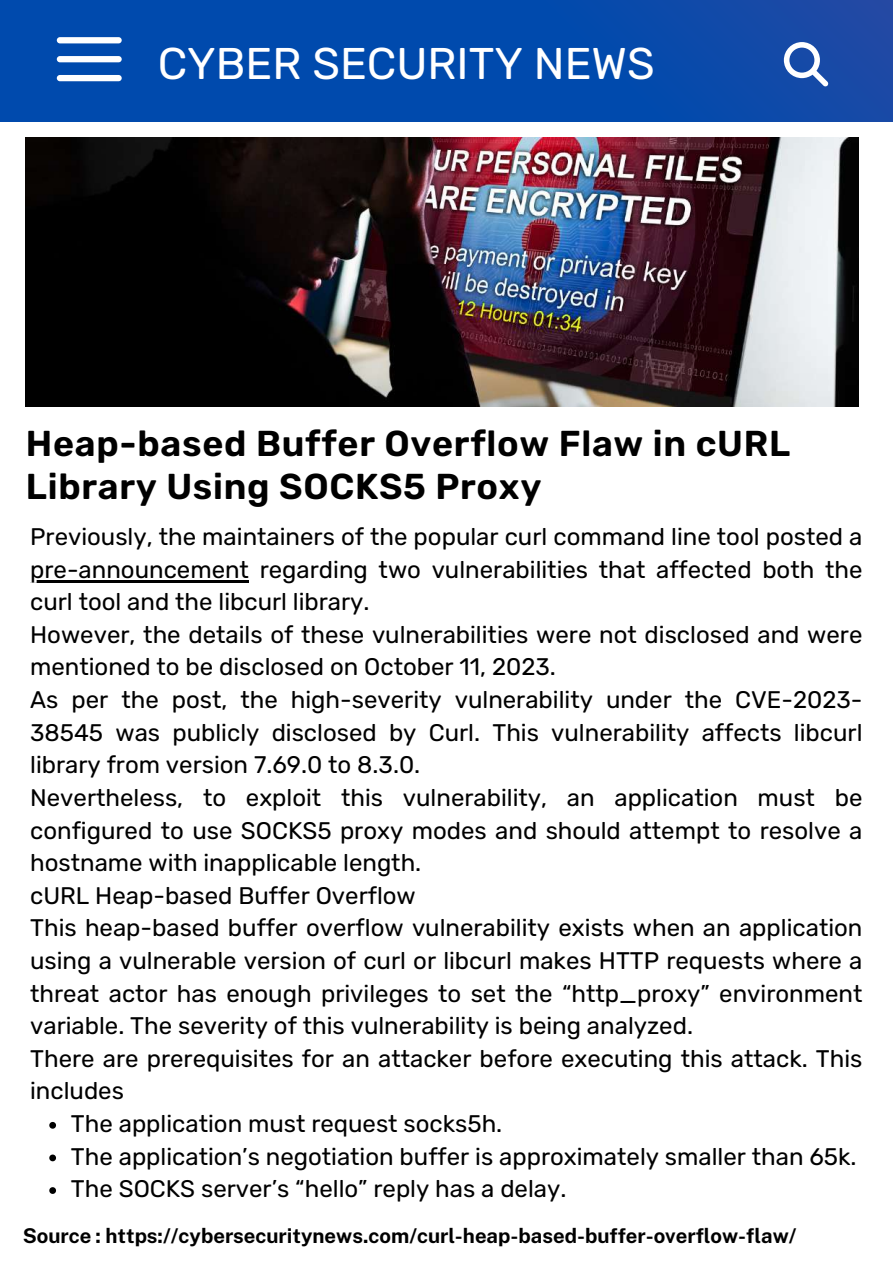
<style>
.page{position:relative;width:893px;height:1264px;background:#fff}
.page>*{position:absolute;margin:0;border:0;box-sizing:border-box;transform-origin:0 0}
.t1{font:44.4px "Rubik";color:#fff}
.t2{font:600 36px/42.8px "Rubik";letter-spacing:.02em;color:#000}
.t3{font:24px/32.5px "Rubik";color:#000}
.t4{font:700 20.4px "Public Sans";color:#000}
</style>
<div class="page">
<img style="left:26px;top:137px;width:832px;height:269px">
<div style="left:0;top:0;width:892px;height:121px;background:linear-gradient(to right,#004aaf,#114aa8)"></div>
<div style="left:57px;top:37px;width:65px;height:6px;background:#fff;border-radius:3px"></div>
<div style="left:57px;top:56px;width:65px;height:6px;background:#fff;border-radius:3px"></div>
<div style="left:57px;top:75px;width:65px;height:6px;background:#fff;border-radius:3px"></div>
<svg style="left:783px;top:42px;width:45px;height:45px"></svg>
<svg style="left:49px;top:1122px;width:7px;height:6px"></svg>
<svg style="left:49px;top:1154px;width:7px;height:7px"></svg>
<svg style="left:49px;top:1187px;width:7px;height:6px"></svg>
<hr style="left:30px;top:580px;width:219px;height:2px;background:#000">
<h1 class="t1" style="left:158px;top:37px;width:498px">CYBER SECURITY NEWS</h1>
<h2 class="t2" style="left:26px;top:422px;width:765px">Heap-based Buffer Overflow Flaw in cURL<br>Library Using SOCKS5 Proxy</h2>
<p class="t3" style="left:30px;top:520px;width:833px">Previously, the maintainers of the popular curl command line tool posted a pre-announcement regarding two vulnerabilities that affected both the curl tool and the libcurl library.<br>However, the details of these vulnerabilities were not disclosed and were mentioned to be disclosed on October 11, 2023.<br>As per the post, the high-severity vulnerability under the CVE-2023- 38545 was publicly disclosed by Curl. This vulnerability affects libcurl library from version 7.69.0 to 8.3.0.<br>Nevertheless, to exploit this vulnerability, an application must be configured to use SOCKS5 proxy modes and should attempt to resolve a hostname with inapplicable length.<br>cURL Heap-based Buffer Overflow<br>This heap-based buffer overflow vulnerability exists when an application using a vulnerable version of curl or libcurl makes HTTP requests where a threat actor has enough privileges to set the “http_proxy” environment variable. The severity of this vulnerability is being analyzed.<br>There are prerequisites for an attacker before executing this attack. This includes</p>
<p class="t3" style="left:71px;top:1107px;width:787px">The application must request socks5h.<br>The application’s negotiation buffer is approximately smaller than 65k.<br>The SOCKS server’s “hello” reply has a delay.</p>
<p class="t4" style="left:23px;top:1223px;width:775px">Source : https://cybersecuritynews.com/curl-heap-based-buffer-overflow-flaw/</p>
</div>
